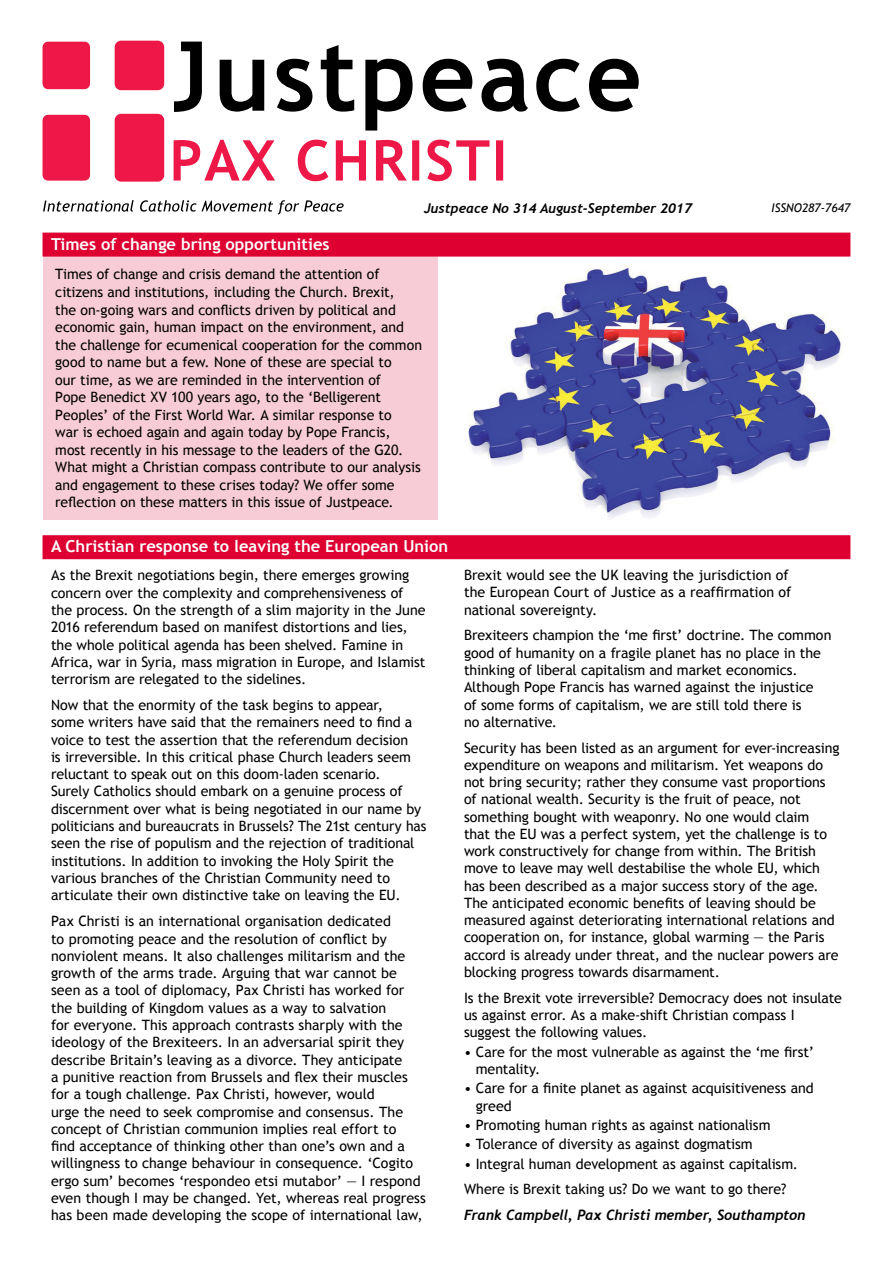
<style>
.page{position:relative;width:893px;height:1263px;background:#fff}
.page>*{position:absolute;margin:0;border:0;box-sizing:border-box;transform-origin:0 0}
.t1{font:700 16.5px "Trebuchet MS";color:#fff}
.t2{font:14.25px/17.2px "Trebuchet MS";letter-spacing:-.005em;color:#000}
.t3{font:italic 700 14.25px "Trebuchet";letter-spacing:-.005em;color:#000}
.t4{font:italic 700 13.5px "Trebuchet";color:#000}
.t5{font:italic 12px "Trebuchet MS";color:#000}
</style>
<div class="page">
<img style="left:437px;top:263px;width:405px;height:257px">
<div style="left:43px;top:256px;width:394px;height:264px;background:#f8ccd6"></div>
<div style="left:43px;top:233px;width:807px;height:24px;background:#dd0031"></div>
<div style="left:43px;top:535px;width:807px;height:24px;background:#dd0031"></div>
<div style="left:48px;top:47px;width:37px;height:37px;background:#ed1848"></div>
<div style="left:43px;top:42px;width:47px;height:47px;border:11px solid #ed1848"></div>
<div style="left:48px;top:120px;width:37px;height:55px;background:#ed1848"></div>
<div style="left:43px;top:115px;width:47px;height:66px;border:11px solid #ed1848"></div>
<svg style="left:114px;top:41px;width:51px;height:50px"></svg>
<svg style="left:114px;top:113px;width:51px;height:69px"></svg>
<svg style="left:174px;top:140px;width:329px;height:41px"></svg>
<svg style="left:43px;top:200px;width:301px;height:14px"></svg>
<svg style="left:220px;top:45px;width:419px;height:86px"></svg>
<svg style="left:174px;top:42px;width:28px;height:70px"></svg>
<p class="t1" style="left:51px;top:233px;width:280px">Times of change bring opportunities</p>
<p class="t4" style="left:424px;top:200px;width:269px">Justpeace No 314 August-September 2017</p>
<p class="t5" style="left:771px;top:201px;width:81px">ISSNO287-7647</p>
<p class="t2" style="left:55px;top:266px;width:368px">Times of change and crisis demand the attention of citizens and institutions, including the Church. Brexit,<br>the on-going wars and conflicts driven by political and economic gain, human impact on the environment, and the challenge for ecumenical cooperation for the common good to name but a few. None of these are special to<br>our time, as we are reminded in the intervention of<br>Pope Benedict XV 100 years ago, to the ‘Belligerent Peoples’ of the First World War. A similar response to<br>war is echoed again and again today by Pope Francis, most recently in his message to the leaders of the G20.<br>What might a Christian compass contribute to our analysis and engagement to these crises today? We offer some reflection on these matters in this issue of Justpeace.</p>
<p class="t1" style="left:51px;top:536px;width:399px">A Christian response to leaving the European Union</p>
<p class="t2" style="left:51px;top:567px;width:376px">As the Brexit negotiations begin, there emerges growing concern over the complexity and comprehensiveness of the process. On the strength of a slim majority in the June 2016 referendum based on manifest distortions and lies, the whole political agenda has been shelved. Famine in Africa, war in Syria, mass migration in Europe, and Islamist terrorism are relegated to the sidelines.</p>
<p class="t2" style="left:51px;top:696px;width:377px">Now that the enormity of the task begins to appear,<br>some writers have said that the remainers need to find a voice to test the assertion that the referendum decision<br>is irreversible. In this critical phase Church leaders seem reluctant to speak out on this doom-laden scenario.<br>Surely Catholics should embark on a genuine process of discernment over what is being negotiated in our name by politicians and bureaucrats in Brussels? The 21st century has seen the rise of populism and the rejection of traditional institutions. In addition to invoking the Holy Spirit the various branches of the Christian Community need to articulate their own distinctive take on leaving the EU.</p>
<p class="t2" style="left:51px;top:913px;width:376px">Pax Christi is an international organisation dedicated<br>to promoting peace and the resolution of conflict by nonviolent means. It also challenges militarism and the growth of the arms trade. Arguing that war cannot be seen as a tool of diplomacy, Pax Christi has worked for the building of Kingdom values as a way to salvation<br>for everyone. This approach contrasts sharply with the ideology of the Brexiteers. In an adversarial spirit they describe Britain’s leaving as a divorce. They anticipate<br>a punitive reaction from Brussels and flex their muscles for a tough challenge. Pax Christi, however, would<br>urge the need to seek compromise and consensus. The concept of Christian communion implies real effort to<br>find acceptance of thinking other than one’s own and a willingness to change behaviour in consequence. ‘Cogito ergo sum’ becomes ‘respondeo etsi mutabor’ — I respond even though I may be changed. Yet, whereas real progress has been made developing the scope of international law,</p>
<p class="t2" style="left:464px;top:567px;width:329px">Brexit would see the UK leaving the jurisdiction of the European Court of Justice as a reaffirmation of national sovereignty.</p>
<p class="t2" style="left:464px;top:627px;width:369px">Brexiteers champion the ‘me first’ doctrine. The common good of humanity on a fragile planet has no place in the thinking of liberal capitalism and market economics.<br>Although Pope Francis has warned against the injustice<br>of some forms of capitalism, we are still told there is<br>no alternative.</p>
<p class="t2" style="left:464px;top:739px;width:377px">Security has been listed as an argument for ever-increasing expenditure on weapons and militarism. Yet weapons do not bring security; rather they consume vast proportions of national wealth. Security is the fruit of peace, not something bought with weaponry. No one would claim<br>that the EU was a perfect system, yet the challenge is to work constructively for change from within. The British move to leave may well destabilise the whole EU, which has been described as a major success story of the age.<br>The anticipated economic benefits of leaving should be measured against deteriorating international relations and cooperation on, for instance, global warming — the Paris accord is already under threat, and the nuclear powers are blocking progress towards disarmament.</p>
<p class="t2" style="left:464px;top:989px;width:379px">Is the Brexit vote irreversible? Democracy does not insulate us against error. As a make-shift Christian compass I suggest the following values.</p>
<p class="t2" style="left:476px;top:1043px;width:340px;text-indent:-12px">• Care for the most vulnerable as against the ‘me first’ mentality.</p>
<p class="t2" style="left:476px;top:1080px;width:339px;text-indent:-12px">• Care for a finite planet as against acquisitiveness and greed</p>
<p class="t2" style="left:464px;top:1116px;width:308px">• Promoting human rights as against nationalism</p>
<p class="t2" style="left:464px;top:1136px;width:290px">• Tolerance of diversity as against dogmatism</p>
<p class="t2" style="left:464px;top:1151px;width:336px;line-height:25.8px">• Integral human development as against capitalism.<br>Where is Brexit taking us? Do we want to go there?</p>
<p class="t3" style="left:464px;top:1206px;width:343px">Frank Campbell, Pax Christi member, Southampton</p>
</div>
